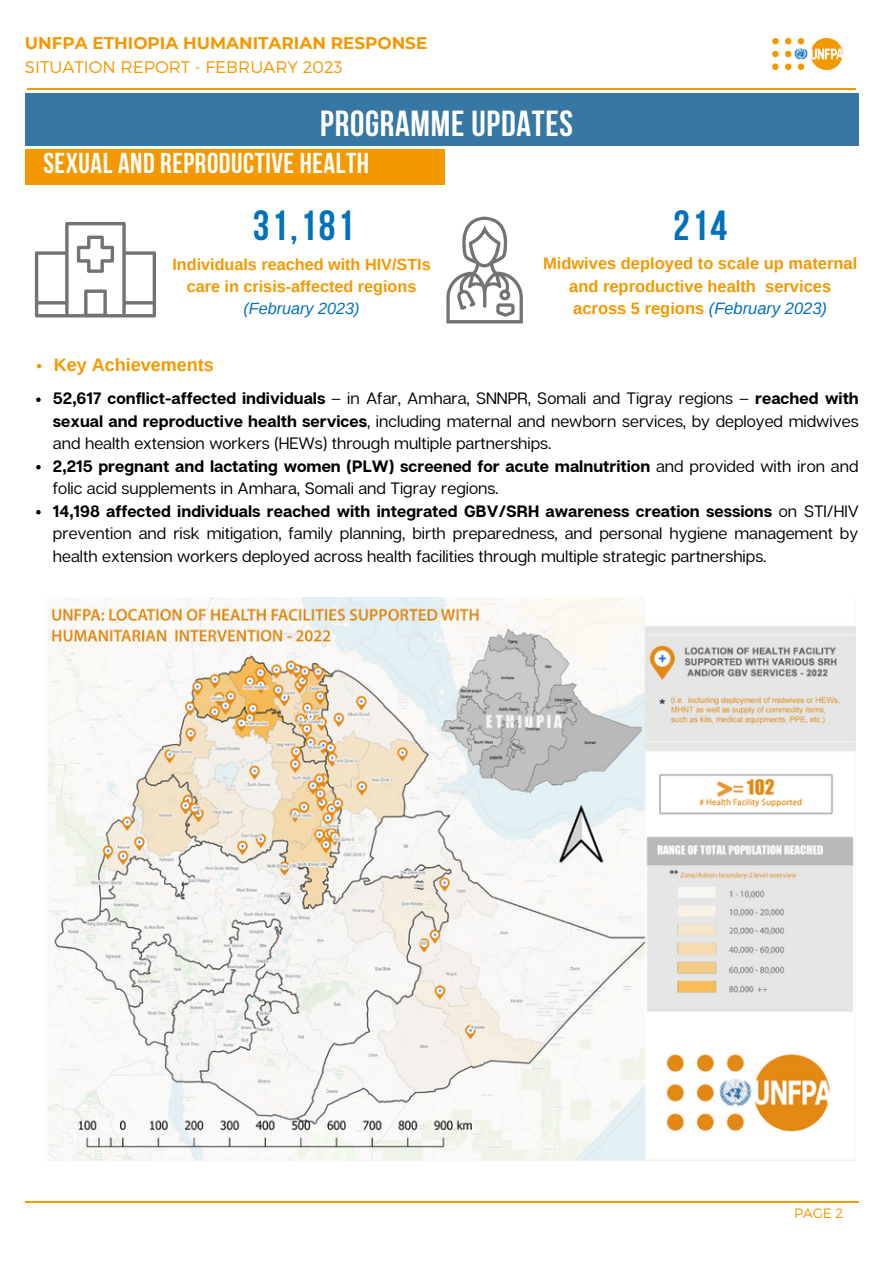
<style>
.page{position:relative;width:893px;height:1264px;background:#fff}
.page>*{position:absolute;margin:0;border:0;box-sizing:border-box;transform-origin:0 0}
.t1{font:700 42px "Bebas Neue";letter-spacing:.05em;color:#0071bb}
.t2{font:700 36.15px "Bebas Neue";letter-spacing:.02em;color:#fff}
.t3{font:700 28.65px "Bebas Neue";letter-spacing:.02em;color:#fff}
.t4{font:700 18px "Arimo";color:#f49800}
.t5{font:700 16.8px "Montserrat";color:#f49800}
.t6{font:300 16.8px "Montserrat";color:#f49800}
.t7{font:16.5px/22.5px "Articulat CF";color:#000}
.t8{font:700 16.5px/22.5px "Arimo";color:#f49800;text-align:center}
.t9{font:700 16.2px/22.2px "Arimo";color:#f49800;text-align:center}
.t10{font:italic 16.2px "Arimo";color:#0071bb}
.t11{font:300 13.5px "Montserrat";color:#f49800}
.s1{font-weight:400;font-style:italic;color:#0071bb}
.s2{font-weight:700}
</style>
<div class="page">
<div style="left:25px;top:93px;width:833px;height:52px;background:#3677a3"></div>
<hr style="left:27px;top:88px;width:829px;height:1px;background:#f49800">
<img style="left:768px;top:38px;width:79px;height:52px">
<div style="left:25px;top:149px;width:419px;height:35px;background:#f49800"></div>
<svg style="left:446px;top:217px;width:77px;height:106px"></svg>
<hr style="left:25px;top:1201px;width:833px;height:1px;background:#f49800">
<svg style="left:35px;top:222px;width:121px;height:95px"></svg>
<img style="left:48px;top:597px;width:807px;height:564px">
<svg style="left:36px;top:397px;width:5px;height:5px"></svg>
<svg style="left:36px;top:465px;width:5px;height:4px"></svg>
<svg style="left:36px;top:510px;width:5px;height:4px"></svg>
<svg style="left:37px;top:364px;width:4px;height:4px"></svg>
<p class="t5" style="left:25px;top:33px;width:404px">UNFPA ETHIOPIA HUMANITARIAN RESPONSE</p>
<p class="t6" style="left:25px;top:56px;width:319px">SITUATION REPORT - FEBRUARY 2023</p>
<h2 class="t2" style="left:320px;top:109px;width:254px">PROGRAMME UPDATES</h2>
<h3 class="t3" style="left:43px;top:152px;width:327px">SEXUAL AND REPRODUCTIVE HEALTH</h3>
<h1 class="t1" style="left:253px;top:208px;width:103px">31,181</h1>
<p class="t9" style="left:172px;top:253px;width:260px">Individuals reached with HIV/STIs care in crisis-affected regions</p>
<p class="t10" style="left:243px;top:299px;width:118px">(February 2023)</p>
<p class="t4" style="left:54px;top:354px;width:161px">Key Achievements</p>
<h1 class="t1" style="left:673px;top:208px;width:56px">214</h1>
<p class="t8" style="left:543px;top:252px;width:316px">Midwives deployed to scale up maternal and reproductive health services across 5 regions <span class="s1">(February 2023)</span></p>
<p class="t7" style="left:53px;top:387px;width:807px"><span class="s2">52,617 conflict-affected individuals</span> – in Afar, Amhara, SNNPR, Somali and Tigray regions – <span class="s2">reached with sexual and reproductive health services</span>, including maternal and newborn services, by deployed midwives and health extension workers (HEWs) through multiple partnerships.<br><span class="s2">2,215 pregnant and lactating women (PLW) screened for acute malnutrition</span> and provided with iron and folic acid supplements in Amhara, Somali and Tigray regions.<br><span class="s2">14,198 affected individuals reached with integrated GBV/SRH awareness creation sessions</span> on STI/HIV prevention and risk mitigation, family planning, birth preparedness, and personal hygiene management by health extension workers deployed across health facilities through multiple strategic partnerships.</p>
<p class="t11" style="left:794px;top:1204px;width:51px">PAGE 2</p>
</div>
